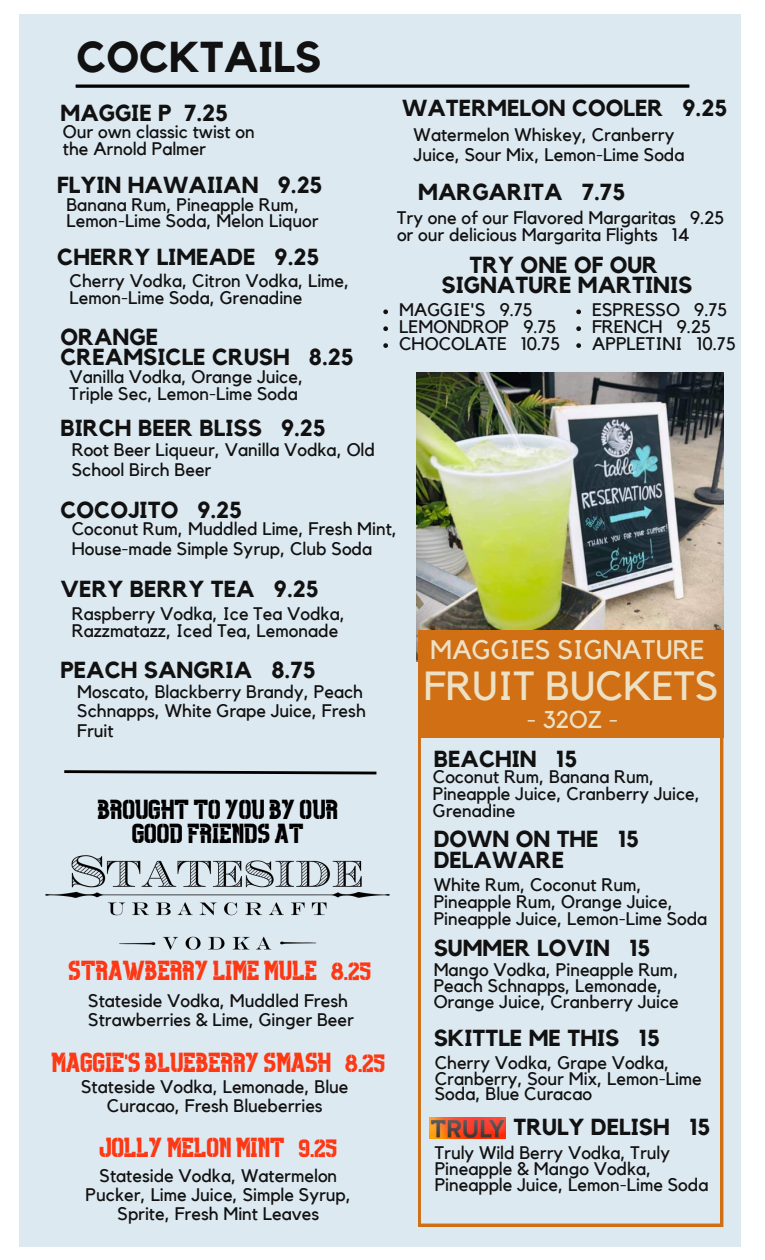
<style>
.page{position:relative;width:765px;height:1260px;background:#fff}
.page>*{position:absolute;margin:0;border:0;box-sizing:border-box;transform-origin:0 0}
.t1{font:700 43px "Kollektif";color:#111}
.t2{font:40.5px "Kollektif";color:#ede1c5}
.t3{font:26.75px "Kollektif";color:#ede1c5}
.t4{font:24.25px "Kollektif";color:#ede1c5}
.t5{font:700 23.12px "Kollektif";color:#111}
.t6{font:23.12px "Organic Stencil";color:#fd3814}
.t7{font:23.12px "Organic Stencil";color:#000}
.t8{font:18.12px/16.9px "Kollektif";color:#111}
</style>
<div class="page">
<div style="left:19px;top:14px;width:722px;height:1232px;background:#dde9f1"></div>
<svg style="left:418px;top:737px;width:305px;height:490px"></svg>
<img style="left:417px;top:373px;width:306px;height:289px">
<div style="left:418px;top:630px;width:305px;height:107px;background:#d16f15"></div>
<img style="left:429px;top:1118px;width:76px;height:21px">
<hr style="left:76px;top:85px;width:613px;height:3px;background:#000">
<svg style="left:64px;top:770px;width:313px;height:5px"></svg>
<img style="left:45px;top:855px;width:345px;height:95px">
<svg style="left:383px;top:309px;width:5px;height:5px"></svg>
<svg style="left:383px;top:326px;width:5px;height:5px"></svg>
<svg style="left:383px;top:343px;width:5px;height:5px"></svg>
<svg style="left:576px;top:309px;width:5px;height:5px"></svg>
<svg style="left:576px;top:326px;width:5px;height:5px"></svg>
<svg style="left:576px;top:343px;width:5px;height:5px"></svg>
<p class="t1" style="left:76px;top:37px;width:246px">COCKTAILS</p>
<p class="t5" style="left:61px;top:102px;width:169px">MAGGIE P 7.25</p>
<p class="t8" style="left:63px;top:124px;width:193px">Our own classic twist on</p>
<p class="t8" style="left:63px;top:141px;width:145px">the Arnold Palmer</p>
<p class="t5" style="left:57px;top:174px;width:267px">FLYIN HAWAIIAN 9.25</p>
<p class="t8" style="left:66px;top:197px;width:234px">Banana Rum, Pineapple Rum,</p>
<p class="t8" style="left:66px;top:213px;width:254px">Lemon-Lime Soda, Melon Liquor</p>
<p class="t5" style="left:57px;top:246px;width:264px">CHERRY LIMEADE 9.25</p>
<p class="t8" style="left:70px;top:273px;width:281px">Cherry Vodka, Citron Vodka, Lime,<br>Lemon-Lime Soda, Grenadine</p>
<p class="t5" style="left:61px;top:327px;width:99px">ORANGE</p>
<p class="t5" style="left:61px;top:346px;width:295px">CREAMSICLE CRUSH 8.25</p>
<p class="t8" style="left:70px;top:369px;width:235px">Vanilla Vodka, Orange Juice,<br>Triple Sec, Lemon-Lime Soda</p>
<p class="t5" style="left:61px;top:417px;width:267px">BIRCH BEER BLISS 9.25</p>
<p class="t8" style="left:72px;top:440px;width:305px;line-height:19.8px">Root Beer Liqueur, Vanilla Vodka, Old<br>School Birch Beer</p>
<p class="t5" style="left:61px;top:499px;width:183px">COCOJITO 9.25</p>
<p class="t5" style="left:402px;top:97px;width:327px">WATERMELON COOLER 9.25</p>
<p class="t8" style="left:414px;top:126px;width:272px;line-height:19.8px">Watermelon Whiskey, Cranberry<br>Juice, Sour Mix, Lemon-Lime Soda</p>
<p class="t5" style="left:418px;top:182px;width:209px">MARGARITA 7.75</p>
<p class="t8" style="left:397px;top:210px;width:329px">Try one of our Flavored Margaritas 9.25</p>
<p class="t8" style="left:397px;top:227px;width:294px">or our delicious Margarita Flights 14</p>
<p class="t5" style="left:469px;top:254px;width:190px">TRY ONE OF OUR</p>
<p class="t5" style="left:442px;top:275px;width:252px">SIGNATURE MARTINIS</p>
<p class="t8" style="left:399px;top:302px;width:135px">MAGGIE'S 9.75</p>
<p class="t8" style="left:399px;top:319px;width:159px">LEMONDROP 9.75</p>
<p class="t8" style="left:399px;top:336px;width:162px">CHOCOLATE 10.75</p>
<p class="t8" style="left:592px;top:302px;width:137px">ESPRESSO 9.75</p>
<p class="t8" style="left:592px;top:319px;width:120px">FRENCH 9.25</p>
<p class="t8" style="left:592px;top:336px;width:145px">APPLETINI 10.75</p>
<p class="t8" style="left:72px;top:520px;width:327px;line-height:19.8px">Coconut Rum, Muddled Lime, Fresh Mint,<br>House-made Simple Syrup, Club Soda</p>
<p class="t5" style="left:61px;top:578px;width:260px">VERY BERRY TEA 9.25</p>
<p class="t8" style="left:72px;top:606px;width:275px">Raspberry Vodka, Ice Tea Vodka,<br>Razzmatazz, Iced Tea, Lemonade</p>
<p class="t5" style="left:61px;top:660px;width:257px">PEACH SANGRIA 8.75</p>
<p class="t8" style="left:77px;top:682px;width:290px;line-height:19.8px">Moscato, Blackberry Brandy, Peach<br>Schnapps, White Grape Juice, Fresh<br>Fruit</p>
<p class="t7" style="left:98px;top:802px;width:242px">BROUGHT TO YOU BY OUR</p>
<p class="t7" style="left:133px;top:826px;width:173px">GOOD FRIENDS AT</p>
<p class="t6" style="left:69px;top:963px;width:304px">STRAWBERRY LIME MULE 8.25</p>
<p class="t8" style="left:88px;top:991px;width:267px;line-height:19.8px">Stateside Vodka, Muddled Fresh<br>Strawberries &amp; Lime, Ginger Beer</p>
<p class="t6" style="left:52px;top:1054px;width:335px">MAGGIE'S BLUEBERRY SMASH 8.25</p>
<p class="t8" style="left:81px;top:1078px;width:269px;line-height:18.8px;text-align:center">Stateside Vodka, Lemonade, Blue<br>Curacao, Fresh Blueberries</p>
<p class="t6" style="left:100px;top:1140px;width:240px">JOLLY MELON MINT 9.25</p>
<p class="t8" style="left:86px;top:1167px;width:267px;line-height:18.8px;text-align:center">Stateside Vodka, Watermelon<br>Pucker, Lime Juice, Simple Syrup,<br>Sprite, Fresh Mint Leaves</p>
<p class="t3" style="left:430px;top:638px;width:276px">MAGGIES SIGNATURE</p>
<p class="t2" style="left:424px;top:667px;width:296px">FRUIT BUCKETS</p>
<p class="t4" style="left:527px;top:709px;width:93px">- 32OZ -</p>
<p class="t5" style="left:434px;top:748px;width:145px">BEACHIN 15</p>
<p class="t8" style="left:433px;top:769px;width:269px">Coconut Rum, Banana Rum,<br>Pineapple Juice, Cranberry Juice,<br>Grenadine</p>
<p class="t5" style="left:434px;top:828px;width:207px">DOWN ON THE 15</p>
<p class="t5" style="left:434px;top:849px;width:132px">DELAWARE</p>
<p class="t8" style="left:434px;top:877px;width:275px">White Rum, Coconut Rum,<br>Pineapple Rum, Orange Juice,<br>Pineapple Juice, Lemon-Lime Soda</p>
<p class="t8" style="left:434px;top:963px;width:247px;line-height:16px">Mango Vodka, Pineapple Rum,<br>Peach Schnapps, Lemonade,<br>Orange Juice, Cranberry Juice</p>
<p class="t5" style="left:434px;top:937px;width:218px">SUMMER LOVIN 15</p>
<p class="t5" style="left:434px;top:1027px;width:228px">SKITTLE ME THIS 15</p>
<p class="t8" style="left:435px;top:1055px;width:269px;line-height:16px">Cherry Vodka, Grape Vodka,<br>Cranberry, Sour Mix, Lemon-Lime<br>Soda, Blue Curacao</p>
<p class="t5" style="left:513px;top:1116px;width:199px">TRULY DELISH 15</p>
<p class="t8" style="left:435px;top:1146px;width:275px;line-height:16px">Truly Wild Berry Vodka, Truly<br>Pineapple &amp; Mango Vodka,<br>Pineapple Juice, Lemon-Lime Soda</p>
</div>
